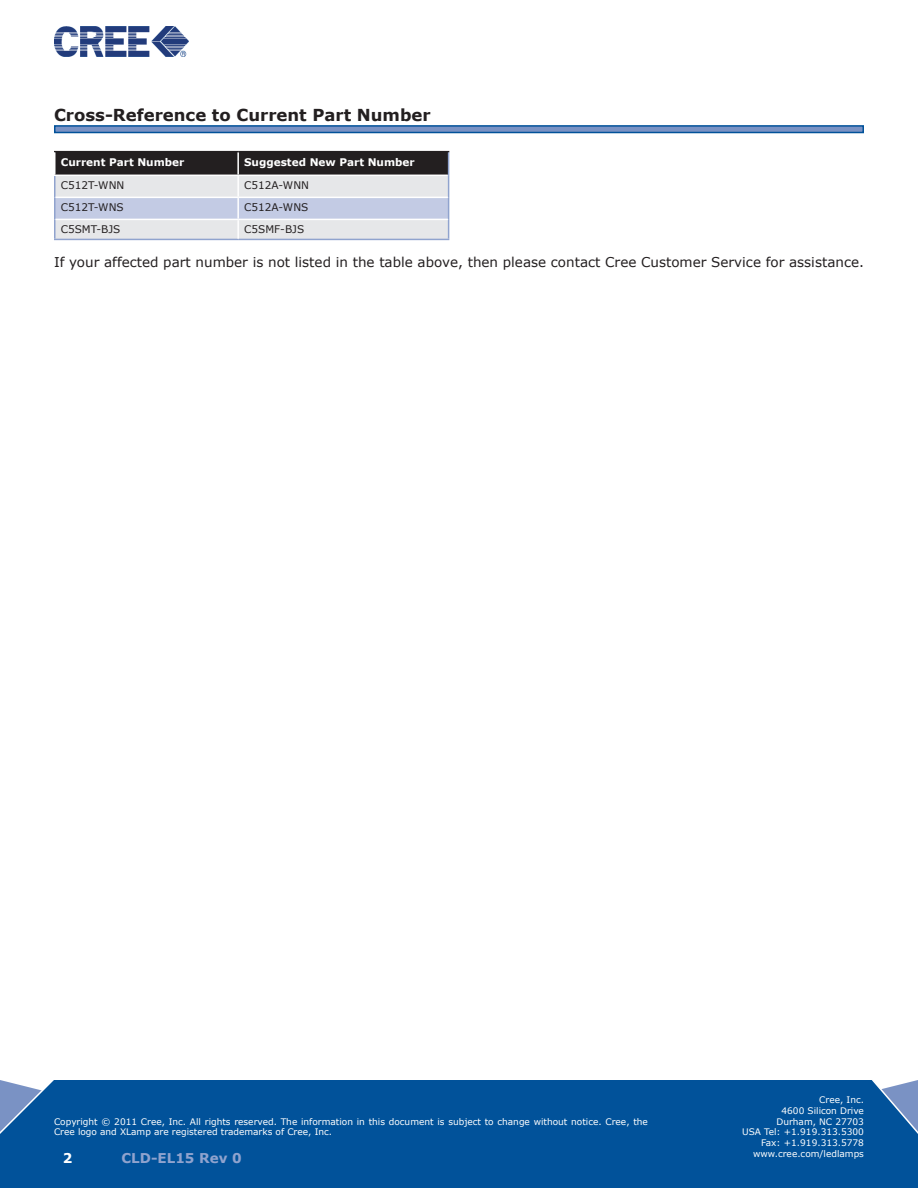
<style>
.page{position:relative;width:918px;height:1188px;background:#fff}
.page>*{position:absolute;margin:0;border:0;box-sizing:border-box;transform-origin:0 0}
.t1{font:700 16.5px "Verdana";color:#231f20}
.t2{font:13.5px "Verdana";color:#231f20}
.t3{font:700 13.5px "Verdana";color:#90a3ce}
.t4{font:700 13.5px "Verdana";color:#fff}
.t5{font:10.5px "Verdana";color:#231f20}
.t6{font:700 10.5px "Verdana";color:#fff}
.t7{font:9px/10.8px "Verdana";color:#fff}
</style>
<div class="page">
<div style="left:0;top:1080px;width:918px;height:108px;background:#01529a"></div>
<img style="left:54px;top:27px;width:135px;height:29px">
<svg style="left:54px;top:125px;width:810px;height:8px;background:#527db6"></svg>
<hr style="left:54px;top:151px;width:184px;height:1px;background:#231f20">
<hr style="left:238px;top:151px;width:211px;height:1px;background:#231f20">
<hr style="left:54px;top:176px;width:2px;height:21px;background:#90a3ce">
<hr style="left:54px;top:197px;width:2px;height:22px;background:#90a3ce">
<hr style="left:54px;top:219px;width:2px;height:20px;background:#90a3ce">
<hr style="left:54px;top:239px;width:184px;height:1px;background:#90a3ce">
<hr style="left:238px;top:239px;width:211px;height:1px;background:#90a3ce">
<svg style="left:55px;top:152px;width:394px;height:87px;background:#aaabb3"></svg>
<hr style="left:56px;top:197px;width:182px;height:1px;background:#fff">
<hr style="left:238px;top:197px;width:210px;height:1px;background:#fff">
<hr style="left:56px;top:219px;width:182px;height:1px;background:#fff">
<hr style="left:238px;top:219px;width:210px;height:1px;background:#fff">
<p class="t1" style="left:54px;top:104px;width:378px">Cross-Reference to Current Part Number</p>
<p class="t6" style="left:61px;top:155px;width:125px">Current Part Number</p>
<p class="t6" style="left:244px;top:155px;width:172px">Suggested New Part Number</p>
<p class="t5" style="left:61px;top:179px;width:65px">C512T-WNN</p>
<p class="t5" style="left:244px;top:179px;width:66px">C512A-WNN</p>
<p class="t5" style="left:61px;top:201px;width:64px">C512T-WNS</p>
<p class="t5" style="left:244px;top:201px;width:66px">C512A-WNS</p>
<p class="t5" style="left:61px;top:223px;width:61px">C5SMT-BJS</p>
<p class="t5" style="left:244px;top:223px;width:62px">C5SMF-BJS</p>
<p class="t2" style="left:54px;top:253px;width:812px">If your affected part number is not listed in the table above, then please contact Cree Customer Service for assistance.</p>
<p class="t7" style="left:54px;top:1116px;width:595px">Copyright © 2011 Cree, Inc. All rights reserved. The information in this document is subject to change without notice. Cree, the<br>Cree logo and XLamp are registered trademarks of Cree, Inc.</p>
<p class="t4" style="left:63px;top:1149px;width:11px">2</p>
<h2 class="t3" style="left:122px;top:1149px;width:122px">CLD-EL15 Rev 0</h2>
<p class="t7" style="left:742px;top:1094px;width:123px;text-align:right">Cree, Inc.<br>4600 Silicon Drive<br>Durham, NC 27703<br>USA Tel: +1.919.313.5300<br>Fax: +1.919.313.5778 www.cree.com/ledlamps</p>
</div>
